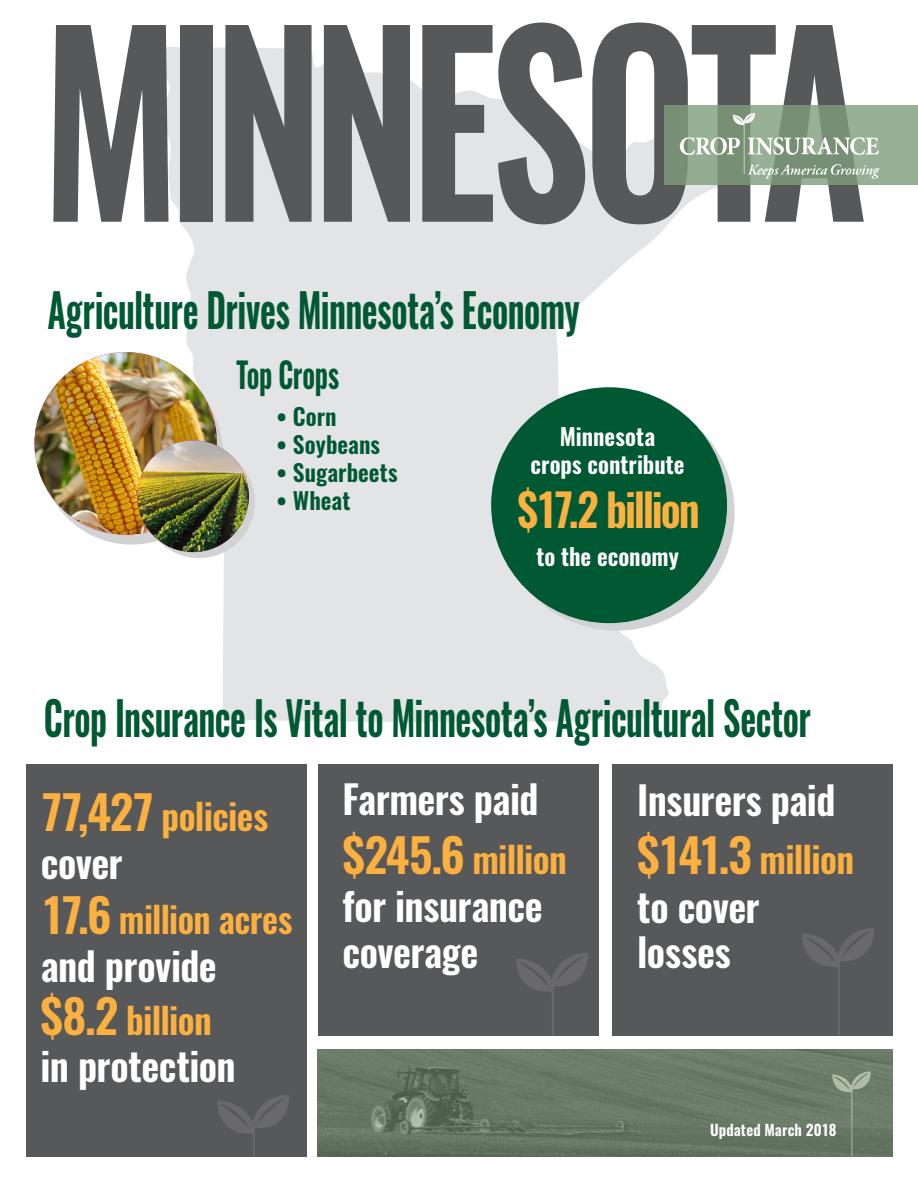
<style>
.page{position:relative;width:918px;height:1188px;background:#fff}
.page>*{position:absolute;margin:0;border:0;box-sizing:border-box;transform-origin:0 0}
.State{font:600 243px "Oswald";letter-spacing:-.06em;color:#57585a;scale:.82 1}
.middle_subhead{font:600 46.5px "Oswald";letter-spacing:-.01em;color:#005932;scale:.74 1}
.Agriculture_Drives{font:600 46.5px "Oswald";letter-spacing:-.01em;color:#005932;scale:.74 1}
.t1{font:600 45px "Oswald";letter-spacing:-.055em;color:#fbb03f;scale:.95 1}
.t2{font:600 39px "Oswald";letter-spacing:-.015em;color:#fff}
.t3{font:600 36px "Oswald";letter-spacing:-.015em;color:#fbb03f}
.t4{font:600 35.1px "Oswald";letter-spacing:-.015em;color:#005932;scale:.77 1}
.t5{font:600 23.25px "Oswald";color:#fff}
.t6{font:600 23.25px "Oswald";color:#005932}
.t7{font:600 15px "Oswald";letter-spacing:.005em;color:#fff}
.s1{font-size:46.5px}
</style>
<div class="page">
<svg style="left:159px;top:47px;width:562px;height:675px;fill:#e3e4e6"></svg>
<img style="left:318px;top:1050px;width:574px;height:107px">
<div style="left:40px;top:362px;width:183px;height:183px;background:#d1d2d4;border-radius:50%"></div>
<img style="left:34px;top:352px;width:183px;height:183px;border-radius:91px">
<div style="left:143px;top:446px;width:112px;height:112px;background:#d1d2d4;border-radius:50%"></div>
<img style="left:137px;top:440px;width:112px;height:112px;border-radius:56px">
<div style="left:499px;top:395px;width:236px;height:236px;background:#d1d2d4;border-radius:50%"></div>
<div style="left:491px;top:387px;width:236px;height:236px;background:#005932;border-radius:50%"></div>
<div style="left:26px;top:765px;width:281px;height:392px;background:#57585a"></div>
<svg style="left:217px;top:1095px;width:72px;height:62px"></svg>
<div style="left:318px;top:765px;width:281px;height:271px;background:#57585a"></div>
<svg style="left:516px;top:953px;width:72px;height:83px"></svg>
<div style="left:612px;top:765px;width:280px;height:271px;background:#57585a"></div>
<svg style="left:802px;top:928px;width:72px;height:108px"></svg>
<img style="left:832px;top:1071px;width:39px;height:86px">
<div style="left:664px;top:105px;width:254px;height:80px;background:#98b096"></div>
<svg style="left:680px;top:113px;width:200px;height:66px"></svg>
<p class="State" style="left:42px;top:-47px;width:1009px">MINNESOTA</p>
<p class="Agriculture_Drives" style="left:48px;top:278px;width:721px">Agriculture Drives Minnesota’s Economy</p>
<p class="t4" style="left:237px;top:350px;width:135px">Top Crops</p>
<p class="t6" style="left:277px;top:401px;width:62px">• Corn</p>
<p class="t6" style="left:277px;top:428px;width:105px">• Soybeans</p>
<p class="t6" style="left:277px;top:456px;width:122px">• Sugarbeets</p>
<p class="t6" style="left:277px;top:484px;width:75px">• Wheat</p>
<p class="t5" style="left:560px;top:421px;width:97px">Minnesota</p>
<p class="t5" style="left:531px;top:448px;width:156px">crops contribute</p>
<p class="t1" style="left:518px;top:478px;width:193px">$17.2 billion</p>
<p class="t5" style="left:536px;top:541px;width:144px">to the economy</p>
<p class="middle_subhead" style="left:44px;top:686px;width:1038px">Crop Insurance Is Vital to Minnesota’s Agricultural Sector</p>
<p class="t3" style="left:41px;top:791px;width:229px"><span class="s1">77,427</span> policies</p>
<p class="t2" style="left:41px;top:836px;width:83px">cover</p>
<p class="t3" style="left:41px;top:895px;width:253px"><span class="s1">17.6</span> million acres</p>
<p class="t2" style="left:41px;top:939px;width:178px">and provide</p>
<p class="t3" style="left:40px;top:995px;width:173px"><span class="s1">$8.2</span> billion</p>
<p class="t2" style="left:40px;top:1038px;width:197px">in protection</p>
<p class="t2" style="left:342px;top:772px;width:198px">Farmers paid</p>
<p class="t3" style="left:342px;top:835px;width:226px"><span class="s1">$245.6</span> million</p>
<p class="t2" style="left:342px;top:879px;width:202px">for insurance</p>
<p class="t2" style="left:342px;top:925px;width:137px">coverage</p>
<p class="t2" style="left:637px;top:773px;width:200px">Insurers paid</p>
<p class="t3" style="left:637px;top:835px;width:218px"><span class="s1">$141.3</span> million</p>
<p class="t2" style="left:637px;top:880px;width:124px">to cover</p>
<p class="t2" style="left:637px;top:925px;width:95px">losses</p>
<p class="t7" style="left:710px;top:1120px;width:128px">Updated March 2018</p>
</div>
